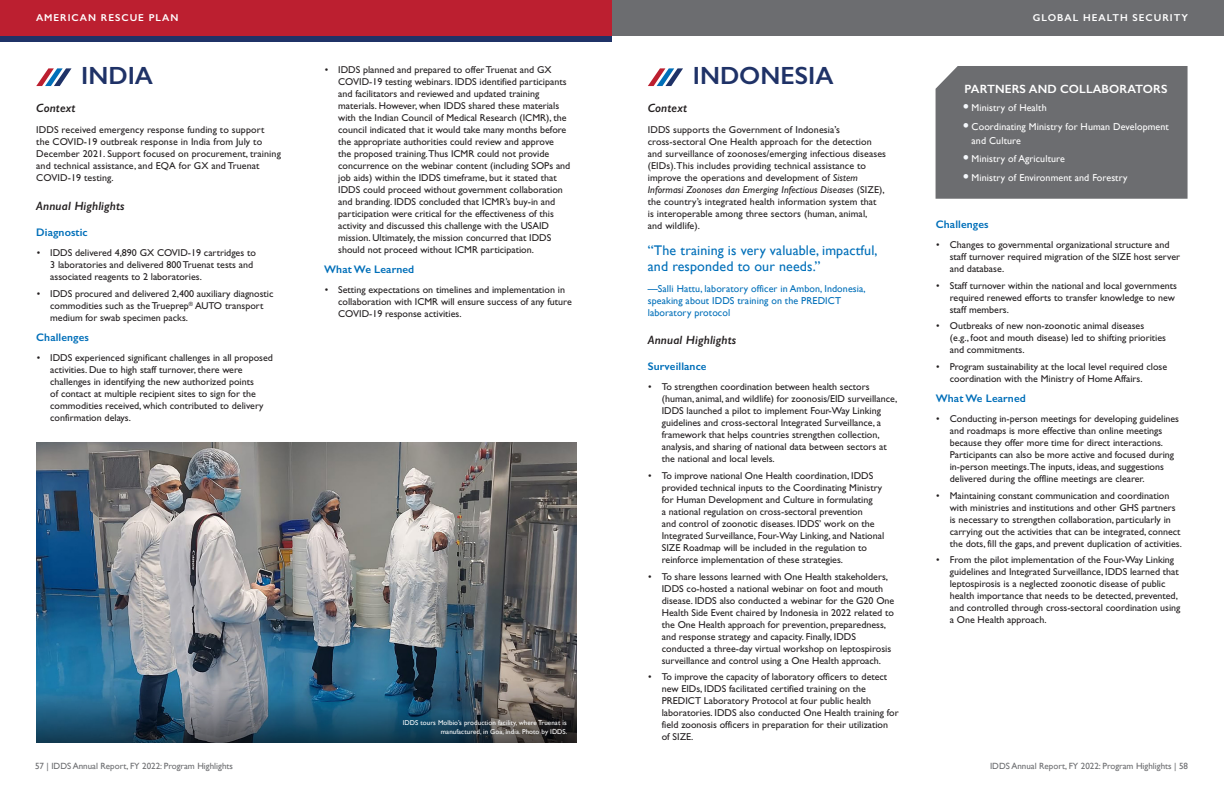
<style>
.page{position:relative;width:1224px;height:792px;background:#fff}
.page>*{position:absolute;margin:0;border:0;box-sizing:border-box;transform-origin:0 0}
.t1{font:600 25px "Gill Sans";color:#1f3267}
.t2{font:14px/16px "Gill Sans";letter-spacing:.01em;color:#006fb9}
.t3{font:italic 600 12px "Gill Sans";letter-spacing:.01em;color:#231f20}
.t4{font:600 12px "Gill Sans";letter-spacing:.01em;color:#fff}
.t5{font:600 11px "Gill Sans";letter-spacing:.01em;color:#006fb9}
.t6{font:10px/12px "Gill Sans Std";color:#231f20}
.t7{font:10px/14px "Gill Sans";letter-spacing:.01em;color:#fff}
.t8{font:10px/12px "Gill Sans";letter-spacing:.01em;color:#006fb9}
.t9{font:600 10px "Gill Sans";letter-spacing:.1em;color:#fff}
.t10{font:9px "Gill Sans";color:#6c6d70}
.t11{font:7px/8.4px "Gill Sans";letter-spacing:.01em;color:#fff;text-align:right}
.s1{font-family:"Gill Sans"}
.s2{font-style:italic}
.s3{font-weight:700;font-size:14px;color:#f5f8fc}
</style>
<div class="page">
<div style="left:0;top:0;width:1224px;height:36px;background:#6c6d70"></div>
<div style="left:0;top:0;width:612px;height:42px;background:#1f3267"></div>
<div style="left:0;top:0;width:612px;height:36px;background:#bc1f30"></div>
<img style="left:37px;top:442px;width:539px;height:240px">
<svg style="left:37px;top:682px;width:539px;height:61px;background:#35586d"></svg>
<svg style="left:36px;top:68px;width:36px;height:18px"></svg>
<svg style="left:648px;top:68px;width:35px;height:18px"></svg>
<div style="left:936px;top:66px;width:252px;height:133px;background:#6c6d70"></div>
<p class="t9" style="left:36px;top:12px;width:144px">AMERICAN RESCUE PLAN</p>
<p class="t9" style="left:1033px;top:12px;width:157px">GLOBAL HEALTH SECURITY</p>
<p class="t9" style="left:36px;top:12px;width:157px">GLOBAL HEALTH SECURITY</p>
<h3 class="t1" style="left:81px;top:61px;width:73px">INDIA</h3>
<h4 class="t3" style="left:36px;top:100px;width:41px">Context</h4>
<p class="t6" style="left:36px;top:123px;width:246px">IDDS received emergency response funding to support<br>the COVID-19 outbreak response in India from July to December 2021. Support focused on procurement, training and technical assistance, and EQA for GX and Truenat COVID-19 testing.</p>
<h4 class="t3" style="left:36px;top:198px;width:90px">Annual Highlights</h4>
<h5 class="t5" style="left:36px;top:226px;width:53px">Diagnostic</h5>
<p class="t6" style="left:50px;top:247px;width:207px;text-indent:-14px">• IDDS delivered 4,890 GX COVID-19 cartridges to<br>3 laboratories and delivered 800 Truenat tests and associated reagents to 2 laboratories.</p>
<p class="t6" style="left:50px;top:288px;width:225px;text-indent:-14px">• IDDS procured and delivered 2,400 auxiliary diagnostic commodities such as the Trueprep<sup>®</sup> AUTO transport medium for swab specimen packs.</p>
<h5 class="t5" style="left:36px;top:331px;width:54px">Challenges</h5>
<p class="t6" style="left:50px;top:352px;width:224px;text-indent:-14px">• IDDS experienced significant challenges in all proposed activities. Due to high staff turnover, there were challenges in identifying the new authorized points<br>of contact at multiple recipient sites to sign for the commodities received, which contributed to delivery confirmation delays.</p>
<p class="t6" style="left:338px;top:64px;width:234px;text-indent:-14px">• IDDS planned and prepared to offer Truenat and GX COVID-19 testing webinars. IDDS identified participants and facilitators and reviewed and updated training materials. However, when IDDS shared these materials with the Indian Council of Medical Research (ICMR), the council indicated that it would take many months before the appropriate authorities could review and approve<br>the proposed training.Thus ICMR could not provide concurrence on the webinar content (including SOPs and job aids) within the IDDS timeframe, but it stated that IDDS could proceed without government collaboration and branding. IDDS concluded that ICMR’s buy-in and participation were critical for the effectiveness of this activity and discussed this challenge with the USAID mission. Ultimately, the mission concurred that IDDS should not proceed without ICMR participation.</p>
<h5 class="t5" style="left:324px;top:262px;width:92px">What We Learned</h5>
<p class="t6" style="left:338px;top:284px;width:235px;text-indent:-14px">• Setting expectations on timelines and implementation in collaboration with ICMR will ensure success of any future<br>COVID-19 response activities.</p>
<p class="t11" style="left:403px;top:719px;width:166px">IDDS tours Molbio’s production facility, where Truenat is manufactured, in Goa, India. Photo by IDDS.</p>
<h3 class="t1" style="left:693px;top:61px;width:142px">INDONESIA</h3>
<h4 class="t3" style="left:648px;top:100px;width:41px">Context</h4>
<p class="t6" style="left:648px;top:123px;width:240px">IDDS supports the Government of <span class="s1">Indonesia’s </span>cross-sectoral One Health approach for the detection and surveillance of zoonoses/emerging infectious diseases (EIDs). This includes providing technical assistance to improve the operations and development of <span class="s2">Sistem Informasi Zoonoses dan Emerging Infectious Diseases</span> (SIZE), the country’s integrated health information system that<br>is interoperable among three sectors (human, animal,<br>and wildlife).</p>
<p class="t2" style="left:648px;top:242px;width:231px">“The training is very valuable, impactful, and responded to our needs.”</p>
<p class="t8" style="left:648px;top:283px;width:219px">—Salli Hattu, laboratory officer in Ambon, Indonesia, speaking about IDDS training on the PREDICT laboratory protocol</p>
<h4 class="t3" style="left:648px;top:332px;width:90px">Annual Highlights</h4>
<h5 class="t5" style="left:648px;top:360px;width:60px">Surveillance</h5>
<p class="t6" style="left:662px;top:381px;width:237px;text-indent:-14px">• To strengthen coordination between health sectors (human, animal, and wildlife) for zoonosis/EID surveillance, IDDS launched a pilot to implement Four-Way Linking guidelines and cross-sectoral Integrated Surveillance, a framework that helps countries strengthen collection, analysis, and sharing of national data between sectors at the national and local levels.</p>
<p class="t6" style="left:662px;top:470px;width:224px;text-indent:-14px">• To improve national One Health coordination, IDDS provided technical inputs to the Coordinating Ministry for Human Development and Culture in formulating<br>a national regulation on cross-sectoral prevention<br>and control of zoonotic diseases. IDDS’ work on the Integrated Surveillance, Four-Way Linking, and National SIZE Roadmap will be included in the regulation to reinforce implementation of these strategies.</p>
<p class="t6" style="left:662px;top:570px;width:234px;text-indent:-14px">• To share lessons learned with One Health stakeholders, IDDS co-hosted a national webinar on foot and mouth disease. IDDS also conducted a webinar for the G20 One Health Side Event chaired by Indonesia in 2022 related to the One Health approach for prevention, preparedness, and response strategy and capacity. Finally, IDDS conducted a three-day virtual workshop on leptospirosis surveillance and control using a One Health approach.</p>
<p class="t6" style="left:662px;top:671px;width:238px;text-indent:-14px">• To improve the capacity of laboratory officers to detect new EIDs, IDDS facilitated certified training on the PREDICT Laboratory Protocol at four public health laboratories. IDDS also conducted One Health training for field zoonosis officers in preparation for their utilization<br>of SIZE.</p>
<h4 class="t4" style="left:965px;top:81px;width:204px">PARTNERS AND COLLABORATORS</h4>
<p class="t7" style="left:963px;top:101px;width:86px"><span class="s3">•</span> Ministry of Health</p>
<p class="t7" style="left:972px;top:119px;width:199px;text-indent:-9px"><span class="s3">•</span> Coordinating Ministry for Human Development and Culture</p>
<p class="t7" style="left:963px;top:152px;width:104px"><span class="s3">•</span> Ministry of Agriculture</p>
<p class="t7" style="left:963px;top:170px;width:166px"><span class="s3">•</span> Ministry of Environment and Forestry</p>
<h5 class="t5" style="left:936px;top:217px;width:54px">Challenges</h5>
<p class="t6" style="left:950px;top:239px;width:232px;text-indent:-14px">• Changes to governmental organizational structure and staff turnover required migration of the SIZE host server and database.</p>
<p class="t6" style="left:950px;top:279px;width:229px;text-indent:-14px">• Staff turnover within the national and local governments required renewed efforts to transfer knowledge to new staff members.</p>
<p class="t6" style="left:936px;top:320px;width:209px">• Outbreaks of new non-zoonotic animal diseases</p>
<p class="t6" style="left:950px;top:332px;width:218px">(e.g., foot and mouth disease) led to shifting priorities</p>
<p class="t6" style="left:950px;top:344px;width:76px">and commitments.</p>
<p class="t6" style="left:950px;top:361px;width:219px;text-indent:-14px">• Program sustainability at the local level required close coordination with the Ministry of Home Affairs.</p>
<h5 class="t5" style="left:936px;top:391px;width:92px">What We Learned</h5>
<p class="t6" style="left:950px;top:413px;width:231px;text-indent:-14px">• Conducting in-person meetings for developing guidelines and roadmaps is more effective than online meetings because they offer more time for direct interactions.<br>Participants can also be more active and focused during in-person meetings.The inputs, ideas, and suggestions delivered during the offline meetings are clearer.</p>
<p class="t6" style="left:950px;top:489px;width:234px;text-indent:-14px">• Maintaining constant communication and coordination with ministries and institutions and other GHS partners is necessary to strengthen collaboration, particularly in carrying out the activities that can be integrated, connect the dots, fill the gaps, and prevent duplication of activities.</p>
<p class="t6" style="left:950px;top:554px;width:232px;text-indent:-14px">• From the pilot implementation of the Four-Way Linking guidelines and Integrated Surveillance, IDDS learned that leptospirosis is a neglected zoonotic disease of public health importance that needs to be detected, prevented, and controlled through cross-sectoral coordination using a One Health approach.</p>
<p class="t10" style="left:35px;top:761px;width:200px">57 | IDDS Annual Report, FY 2022: Program Highlights</p>
<p class="t10" style="left:990px;top:761px;width:200px">IDDS Annual Report, FY 2022: Program Highlights | 58</p>
</div>
